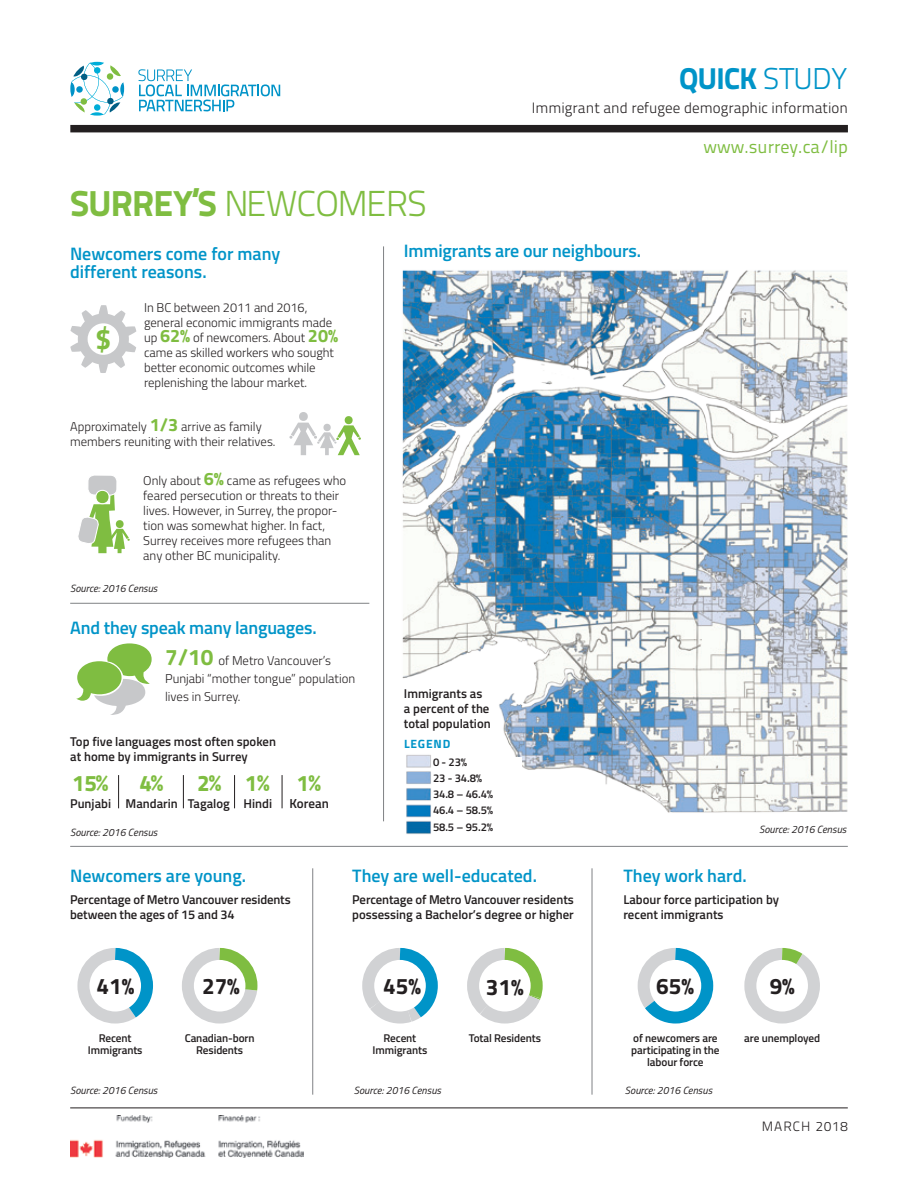
<style>
.page{position:relative;width:918px;height:1188px;background:#fff}
.page>*{position:absolute;margin:0;border:0;box-sizing:border-box;transform-origin:0 0}
.t1{font:36px "Titillium Text 25 L 250 wt";letter-spacing:-.02em;color:#7fbd41}
.t2{font:30px "Titillium Text 25 L 999 wt";letter-spacing:-.02em;color:#0094c8}
.t3{font:700 28.2px "Titillium";color:#7fbd41}
.t4{font:700 22.5px "Titillium";color:#231f20}
.t5{font:22.5px "Titillium Text 25 L 999 wt";color:#7fbd41}
.t6{font:600 18px/18px "Titillium";letter-spacing:-.005em;color:#0094c8}
.t7{font:18px "Titillium Text 25 L 400 wt";color:#7fbd41}
.t8{font:15px "Titillium Text 25 L 250 wt";color:#231f20}
.t9{font:13.5px "Titillium Text 25 L 250 wt";letter-spacing:.08em;color:#231f20}
.t10{font:600 13.05px "Titillium";color:#231f20}
.t11{font:300 12.75px/15px "Titillium";color:#231f20}
.t12{font:600 12.75px/15px "Titillium";color:#231f20}
.t13{font:700 12px "Titillium";color:#0094c8}
.t14{font:600 11.25px/12px "Titillium";letter-spacing:-.01em;color:#231f20;text-align:center}
.t15{font:italic 10.5px "Titillium";color:#231f20}
.s1{font-family:"Titillium Text 25 L 250 wt"}
.s2{font-family:"Titillium Text 25 L 999 wt"}
.s3{font-weight:700;font-size:18px;color:#7fbd41}
.s4{font-weight:700;font-size:22.5px;color:#7fbd41}
</style>
<div class="page">
<hr style="left:70px;top:846px;width:778px;height:1px;background:#808285">
<hr style="left:70px;top:1108px;width:778px;height:1px;background:#231f20">
<hr style="left:312px;top:868px;width:1px;height:227px;background:#808285">
<hr style="left:592px;top:868px;width:1px;height:227px;background:#808285">
<img style="left:70px;top:1115px;width:233px;height:43px">
<div style="left:70px;top:125px;width:778px;height:7px;background:#231f20"></div>
<svg style="left:70px;top:62px;width:54px;height:54px"></svg>
<svg style="left:138px;top:69px;width:142px;height:42px"></svg>
<hr style="left:383px;top:246px;width:1px;height:575px;background:#808285">
<svg style="left:70px;top:305px;width:66px;height:68px"></svg>
<svg style="left:76px;top:643px;width:76px;height:72px"></svg>
<hr style="left:70px;top:603px;width:299px;height:1px;background:#808285">
<hr style="left:118px;top:775px;width:1px;height:33px;background:#231f20">
<hr style="left:183px;top:775px;width:1px;height:33px;background:#231f20">
<hr style="left:234px;top:775px;width:1px;height:33px;background:#231f20">
<hr style="left:282px;top:775px;width:1px;height:33px;background:#231f20">
<svg style="left:289px;top:412px;width:72px;height:43px"></svg>
<div style="left:88px;top:475px;width:29px;height:20px;background:#c7c8ca;border-radius:7px"></div>
<div style="left:87px;top:474px;width:31px;height:22px;border:1px solid #fff;border-radius:7px"></div>
<svg style="left:78px;top:489px;width:52px;height:64px"></svg>
<img style="left:392px;top:270px;width:456px;height:577px">
<svg style="left:77px;top:948px;width:76px;height:76px"></svg>
<svg style="left:182px;top:948px;width:76px;height:76px"></svg>
<svg style="left:637px;top:947px;width:77px;height:77px"></svg>
<svg style="left:744px;top:948px;width:76px;height:76px"></svg>
<div style="left:433px;top:757px;width:89px;height:80px;background:#fff"></div>
<svg style="left:362px;top:947px;width:76px;height:77px"></svg>
<svg style="left:467px;top:948px;width:76px;height:76px"></svg>
<h2 class="t2" style="left:679px;top:55px;width:170px">QUICK <span class="s1">Study</span></h2>
<h1 class="t1" style="left:70px;top:177px;width:358px"><span class="s2">SURREY’S</span> newcomers</h1>
<p class="t8" style="left:532px;top:97px;width:318px">Immigrant and refugee demographic information</p>
<h3 class="t7" style="left:703px;top:133px;width:146px">www.surrey.ca/lip</h3>
<h3 class="t6" style="left:70px;top:244px;width:212px">Newcomers come for many different reasons.</h3>
<p class="t11" style="left:144px;top:299px;width:196px">In BC between 2011 and 2016, general economic immigrants made up <span class="s3">62%</span> of newcomers. About <span class="s3">20% </span>came as skilled workers who sought better economic outcomes while replenishing the labour market.</p>
<p class="t11" style="left:70px;top:418px;width:207px">Approximately <span class="s3">1/3</span> arrive as family members reuniting with their relatives.</p>
<h3 class="t3" style="left:95px;top:318px;width:17px">$</h3>
<p class="t11" style="left:143px;top:472px;width:205px">Only about <span class="s3">6%</span> came as refugees who feared persecution or threats to their lives. However, in Surrey, the propor&shy;tion was somewhat higher. In fact, Surrey receives more refugees than any other BC municipality.</p>
<p class="t15" style="left:70px;top:580px;width:89px">Source: 2016 Census</p>
<h3 class="t6" style="left:70px;top:618px;width:248px">And they speak many languages.</h3>
<p class="t11" style="left:165px;top:650px;width:192px;line-height:18px"><span class="s4">7/10</span> of Metro Vancouver’s<br>Punjabi “mother tongue” population lives in Surrey.</p>
<p class="t12" style="left:70px;top:733px;width:207px">Top five languages most often spoken at home by immigrants in Surrey</p>
<h3 class="t5" style="left:73px;top:765px;width:36px">15%</h3>
<h3 class="t5" style="left:140px;top:765px;width:25px">4%</h3>
<h3 class="t5" style="left:198px;top:765px;width:25px">2%</h3>
<h3 class="t5" style="left:246px;top:765px;width:25px">1%</h3>
<h3 class="t5" style="left:297px;top:765px;width:25px">1%</h3>
<p class="t12" style="left:70px;top:796px;width:42px">Punjabi</p>
<p class="t12" style="left:126px;top:796px;width:54px">Mandarin</p>
<p class="t12" style="left:188px;top:796px;width:43px">Tagalog</p>
<p class="t12" style="left:244px;top:796px;width:30px">Hindi</p>
<p class="t10" style="left:290px;top:794px;width:41px">Korean</p>
<p class="t15" style="left:70px;top:825px;width:89px">Source: 2016 Census</p>
<h3 class="t6" style="left:404px;top:241px;width:239px">Immigrants are our neighbours.</h3>
<p class="t12" style="left:404px;top:685px;width:88px">Immigrants as a percent of the total population</p>
<p class="t14" style="left:433px;top:753px;width:62px;line-height:16.2px;text-align:left">0 - 23%<br>23 - 34.8%<br>34.8 – 46.4%<br>46.4 – 58.5%<br>58.5 – 95.2%</p>
<p class="t13" style="left:404px;top:735px;width:48px">LEGEND</p>
<p class="t15" style="left:759px;top:822px;width:89px">Source: 2016 Census</p>
<h3 class="t6" style="left:70px;top:866px;width:177px">Newcomers are young.</h3>
<p class="t12" style="left:70px;top:891px;width:222px">Percentage of Metro Vancouver residents between the ages of 15 and 34</p>
<h3 class="t6" style="left:352px;top:866px;width:186px">They are well-educated.</h3>
<p class="t12" style="left:352px;top:891px;width:223px">Percentage of Metro Vancouver residents possessing a Bachelor’s degree or higher</p>
<h3 class="t6" style="left:623px;top:866px;width:125px">They work hard.</h3>
<p class="t12" style="left:623px;top:891px;width:157px">Labour force participation by recent immigrants</p>
<h3 class="t4" style="left:96px;top:969px;width:39px">41%</h3>
<h3 class="t4" style="left:202px;top:969px;width:39px">27%</h3>
<h3 class="t4" style="left:383px;top:969px;width:39px">45%</h3>
<h3 class="t4" style="left:486px;top:970px;width:39px">31%</h3>
<h3 class="t4" style="left:656px;top:969px;width:39px">65%</h3>
<h3 class="t4" style="left:770px;top:969px;width:26px">9%</h3>
<p class="t14" style="left:88px;top:1031px;width:56px">Recent<br>Immigrants</p>
<p class="t14" style="left:185px;top:1031px;width:71px">Canadian-born<br>Residents</p>
<p class="t14" style="left:373px;top:1031px;width:56px">Recent<br>Immigrants</p>
<p class="t14" style="left:469px;top:1031px;width:74px">Total Residents</p>
<p class="t14" style="left:631px;top:1031px;width:90px">of newcomers are participating in the labour force</p>
<p class="t14" style="left:744px;top:1031px;width:77px">are unemployed</p>
<p class="t15" style="left:70px;top:1082px;width:89px">Source: 2016 Census</p>
<p class="t15" style="left:354px;top:1082px;width:89px">Source: 2016 Census</p>
<p class="t15" style="left:625px;top:1082px;width:89px">Source: 2016 Census</p>
<p class="t9" style="left:762px;top:1116px;width:88px">march 2018</p>
</div>
